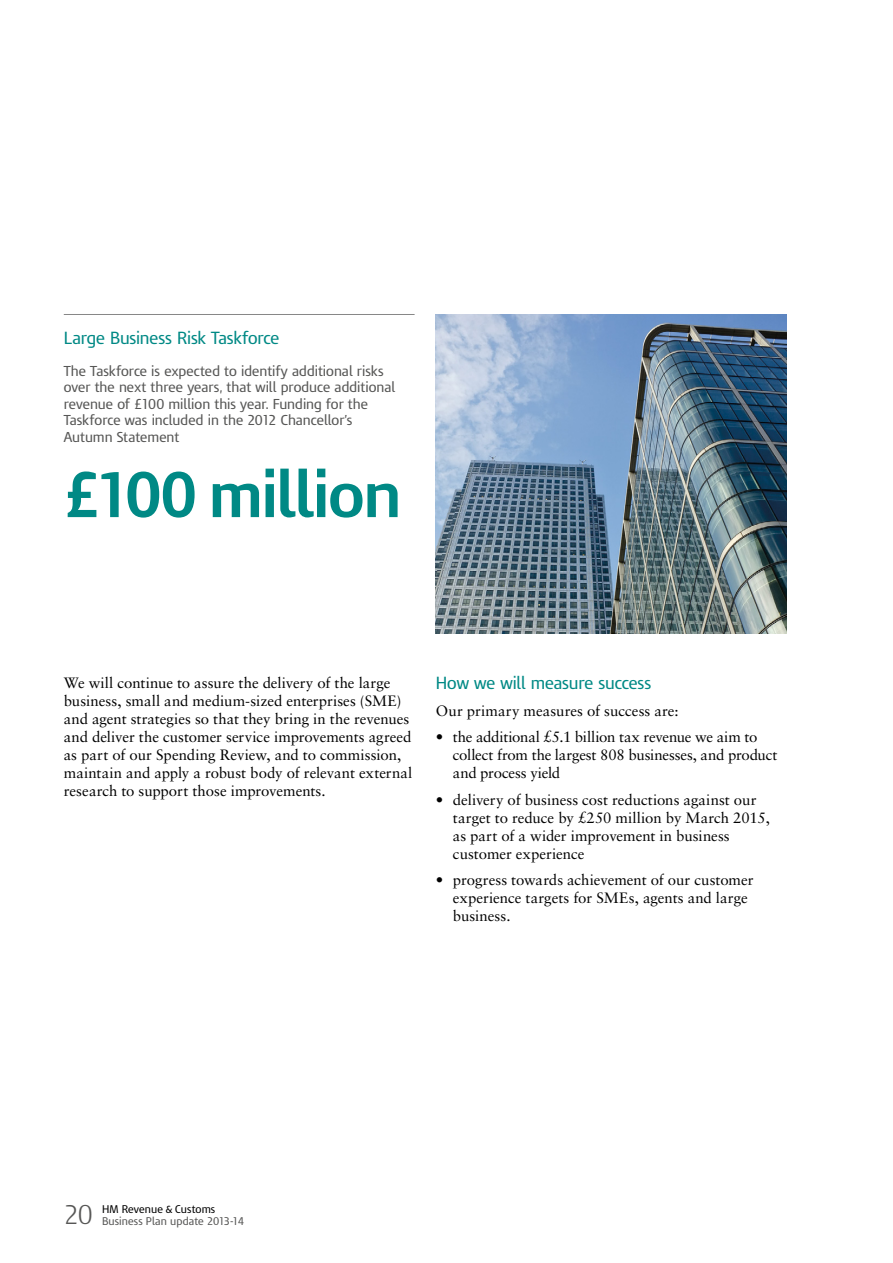
<style>
.page{position:relative;width:893px;height:1263px;background:#fff}
.page>*{position:absolute;margin:0;border:0;box-sizing:border-box;transform-origin:0 0}
.BP_Pull-Out_Descript{font:700 60.75px "HMRC Modena";letter-spacing:-.015em;color:#008985}
.t1{font:300 25.5px "HMRC Modena";color:#575756}
.BP_Pull-Out_rule_abo{font:16.5px "HMRC Modena";letter-spacing:-.01em;color:#008985}
.BP_Heading{font:16.5px "HMRC Modena";letter-spacing:-.005em;color:#008985}
.BP_Body_Copy{font:15px/18px "Sabon";color:#000}
.BP_Pull-Out_Descript-2{font:13.5px/16.5px "HMRC Modena";color:#575756}
.t2{font:10.5px "HMRC Modena";letter-spacing:.005em;color:#575756}
.t3{font:10.5px "HMRC Modena";letter-spacing:.005em;color:#000}
</style>
<div class="page">
<img style="left:436px;top:315px;width:351px;height:319px">
<hr style="left:64px;top:314px;width:351px;height:1px;background:#878787">
<p class="BP_Pull-Out_rule_abo" style="left:64px;top:328px;width:217px">Large Business Risk Taskforce</p>
<p class="BP_Pull-Out_Descript-2" style="left:64px;top:363px;width:333px">The Taskforce is expected to identify additional risks over the next three years, that will produce additional revenue of £100 million this year. Funding for the Taskforce was included in the 2012 Chancellor’s Autumn Statement</p>
<p class="BP_Pull-Out_Descript" style="left:64px;top:458px;width:339px">£100 million</p>
<p class="BP_Body_Copy" style="left:64px;top:673px;width:350px">We will continue to assure the delivery of the large business, small and medium-sized enterprises (SME) and agent strategies so that they bring in the revenues and deliver the customer service improvements agreed as part of our Spending Review, and to commission, maintain and apply a robust body of relevant external research to support those improvements.</p>
<h2 class="BP_Heading" style="left:436px;top:673px;width:217px">How we will measure success</h2>
<p class="BP_Body_Copy" style="left:436px;top:701px;width:244px">Our primary measures of success are:</p>
<p class="BP_Body_Copy" style="left:453px;top:728px;width:326px;text-indent:-17px">• the additional £5.1 billion tax revenue we aim to collect from the largest 808 businesses, and product and process yield</p>
<p class="BP_Body_Copy" style="left:453px;top:790px;width:319px;text-indent:-17px">• delivery of business cost reductions against our target to reduce by £250 million by March 2015, as part of a wider improvement in business customer experience</p>
<p class="BP_Body_Copy" style="left:453px;top:871px;width:302px;text-indent:-17px">• progress towards achievement of our customer experience targets for SMEs, agents and large business.</p>
<h2 class="t1" style="left:64px;top:1199px;width:31px">20</h2>
<p class="t3" style="left:102px;top:1202px;width:115px">HM Revenue &amp; Customs</p>
<p class="t2" style="left:102px;top:1214px;width:144px">Business Plan update 2013-14</p>
</div>
